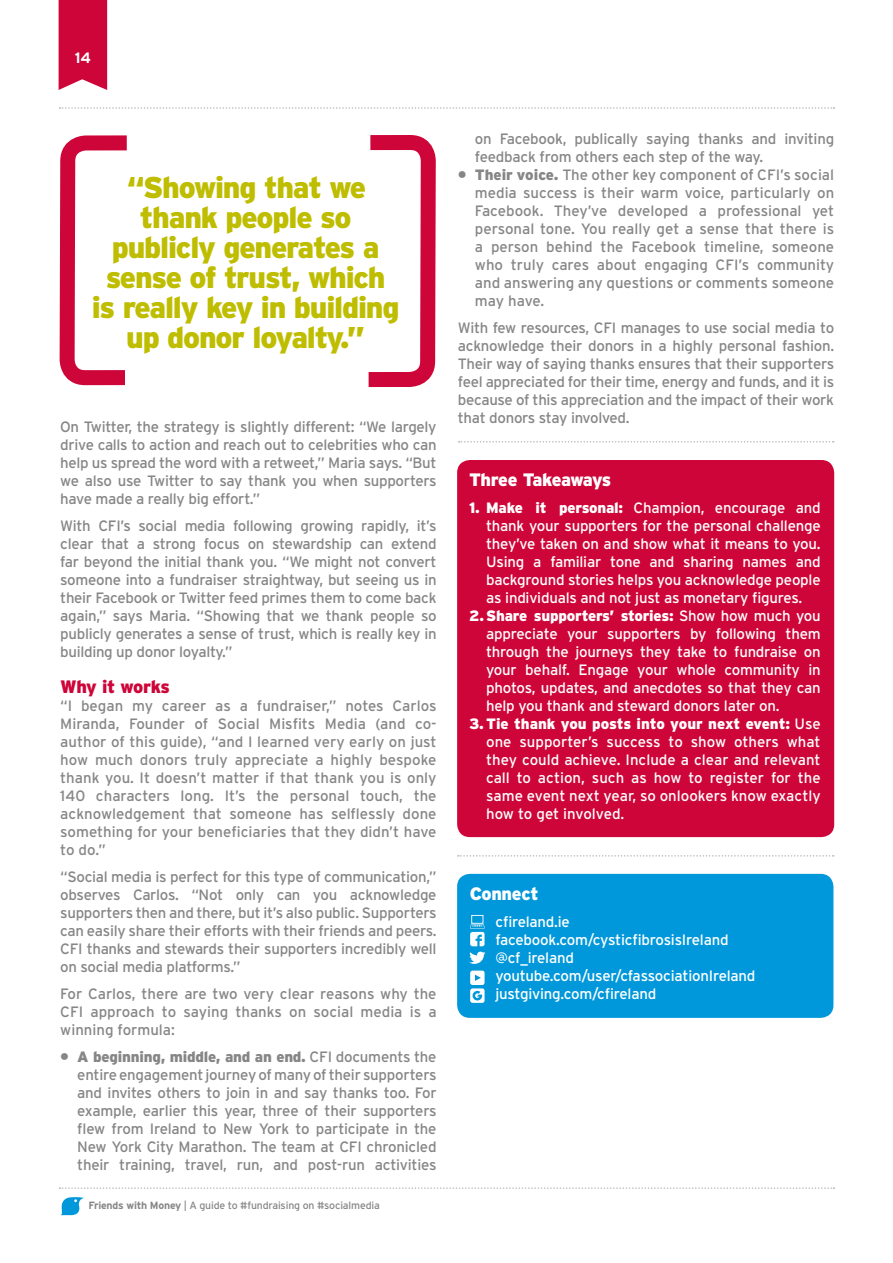
<style>
.page{position:relative;width:893px;height:1263px;background:#fff}
.page>*{position:absolute;margin:0;border:0;box-sizing:border-box;transform-origin:0 0}
.t1{font:900 30px/30px "Interstate";letter-spacing:-.04em;color:#bebd00;text-align:center}
.t2{font:900 18px "Interstate";letter-spacing:-.03em;color:#fff}
.t3{font:900 18px "Interstate";letter-spacing:-.03em;color:#ce0538}
.t4{font:15px/18px "Interstate";letter-spacing:-.02em;color:#878686;text-align:justify}
.t5{font:15px/18px "Interstate";letter-spacing:-.015em;color:#fff;text-align:justify}
.t6{font:900 15px "Interstate";letter-spacing:-.015em;color:#fff}
.t7{font:700 15px "Interstate";color:#fff}
.t8{font:10.5px "Interstate";letter-spacing:-.015em;color:#878686}
.s1{font-weight:900}
.s2{font-weight:700}
.s3{font-weight:400}
</style>
<div class="page">
<svg style="left:59px;top:135px;width:68px;height:1081px"></svg>
<svg style="left:368px;top:135px;width:68px;height:253px"></svg>
<svg style="left:459px;top:441px;width:375px;height:2px"></svg>
<div style="left:457px;top:460px;width:377px;height:377px;background:#ce0538;border-radius:13px"></div>
<svg style="left:458px;top:855px;width:376px;height:2px"></svg>
<div style="left:457px;top:874px;width:376px;height:144px;background:#0098da;border-radius:13px"></div>
<svg style="left:470px;top:915px;width:15px;height:31px"></svg>
<svg style="left:469px;top:952px;width:16px;height:12px"></svg>
<svg style="left:470px;top:970px;width:15px;height:33px"></svg>
<div style="left:59px;top:0;width:48px;height:90px;background:#ce0538"></div>
<svg style="left:60px;top:107px;width:774px;height:2px"></svg>
<svg style="left:60px;top:1187px;width:774px;height:2px"></svg>
<svg style="left:60px;top:1197px;width:24px;height:18px"></svg>
<p class="t7" style="left:75px;top:49px;width:17px">14</p>
<h1 class="t1" style="left:92px;top:172px;width:309px">“Showing that we thank people so publicly generates a sense of trust, which is really key in building up donor loyalty.”</h1>
<p class="t4" style="left:60px;top:418px;width:378px">On Twitter, the strategy is slightly different: “We largely drive calls to action and reach out to celebrities who can help us spread the word with a retweet,” Maria says. “But we also use Twitter to say thank you when supporters have made a really big effort.”</p>
<p class="t4" style="left:60px;top:517px;width:378px">With CFI’s social media following growing rapidly, it’s clear that a strong focus on stewardship can extend far beyond the initial thank you. “We might not convert someone into a fundraiser straightway, but seeing us in their Facebook or Twitter feed primes them to come back again,” says Maria. “Showing that we thank people so publicly generates a sense of trust, which is really key in building up donor loyalty.”</p>
<p class="t3" style="left:60px;top:676px;width:111px">Why it works</p>
<p class="t4" style="left:60px;top:697px;width:378px">“I began my career as a fundraiser,” notes Carlos Miranda, Founder of Social Misfits Media (and co&shy;author of this guide), “and I learned very early on just how much donors truly appreciate a highly bespoke thank you. It doesn’t matter if that thank you is only 140 characters long. It’s the personal touch, the acknowledgement that someone has selflessly done something for your beneficiaries that they didn’t have to do.”</p>
<p class="t4" style="left:60px;top:868px;width:378px">“Social media is perfect for this type of communication,” observes Carlos. “Not only can you acknowledge supporters then and there, but it’s also public. Supporters can easily share their efforts with their friends and peers.<br>CFI thanks and stewards their supporters incredibly well on social media platforms.”</p>
<p class="t4" style="left:60px;top:985px;width:378px">For Carlos, there are two very clear reasons why the CFI approach to saying thanks on social media is a winning formula:</p>
<p class="t4" style="left:77px;top:1048px;width:361px;text-indent:-17px"><span class="s1">• A beginning, middle, and an end.</span> CFI documents the entire engagement journey of many of their supporters and invites others to join in and say thanks too. For example, earlier this year, three of their supporters flew from Ireland to New York to participate in the New York City Marathon. The team at CFI chronicled their training, travel, run, and post-run activities</p>
<p class="t8" style="left:88px;top:1199px;width:293px"><span class="s2">Friends with Money</span> | A guide to #fundraising on #socialmedia</p>
<p class="t4" style="left:475px;top:130px;width:361px">on Facebook, publically saying thanks and inviting feedback from others each step of the way.</p>
<p class="t4" style="left:475px;top:166px;width:361px;text-indent:-17px"><span class="s1">• Their voice.</span> The other key component of CFI’s social media success is their warm voice, particularly on Facebook. They’ve developed a professional yet personal tone. You really get a sense that there is a person behind the Facebook timeline, someone who truly cares about engaging CFI’s community and answering any questions or comments someone may have.</p>
<p class="t4" style="left:458px;top:319px;width:378px">With few resources, CFI manages to use social media to acknowledge their donors in a highly personal fashion.<br>Their way of saying thanks ensures that their supporters feel appreciated for their time, energy and funds, and it is because of this appreciation and the impact of their work that donors stay involved.</p>
<p class="t2" style="left:469px;top:469px;width:144px">Three Takeaways</p>
<p class="t5" style="left:469px;top:499px;width:353px"><span class="s1">1. Make it personal:</span> Champion, encourage and</p>
<p class="t5" style="left:486px;top:517px;width:336px">thank your supporters for the personal challenge</p>
<p class="t5" style="left:486px;top:535px;width:336px">they’ve taken on and show what it means to you.</p>
<p class="t5" style="left:486px;top:553px;width:336px">Using a familiar tone and sharing names and</p>
<p class="t5" style="left:486px;top:571px;width:336px">background stories helps you acknowledge people</p>
<p class="t5" style="left:486px;top:589px;width:318px">as individuals and not just as monetary figures.</p>
<p class="t6" style="left:469px;top:607px;width:353px">2.Share supporters’ stories: <span class="s3">Show how much you</span></p>
<p class="t5" style="left:486px;top:625px;width:336px">appreciate your supporters by following them</p>
<p class="t5" style="left:486px;top:643px;width:336px">through the journeys they take to fundraise on</p>
<p class="t5" style="left:486px;top:661px;width:336px">your behalf. Engage your whole community in</p>
<p class="t5" style="left:486px;top:679px;width:336px">photos, updates, and anecdotes so that they can</p>
<p class="t5" style="left:486px;top:697px;width:295px">help you thank and steward donors later on.</p>
<p class="t5" style="left:486px;top:715px;width:336px;text-indent:-17px"><span class="s1">3. Tie thank you posts into your next event:</span> Use one supporter’s success to show others what they could achieve. Include a clear and relevant call to action, such as how to register for the same event next year, so onlookers know exactly how to get involved.</p>
<p class="t2" style="left:470px;top:883px;width:70px">Connect</p>
<p class="t5" style="left:495px;top:913px;width:262px;text-align:left">cfireland.ie facebook.com/cysticfibrosisIreland @cf_ireland youtube.com/user/cfassociationIreland justgiving.com/cfireland</p>
</div>
